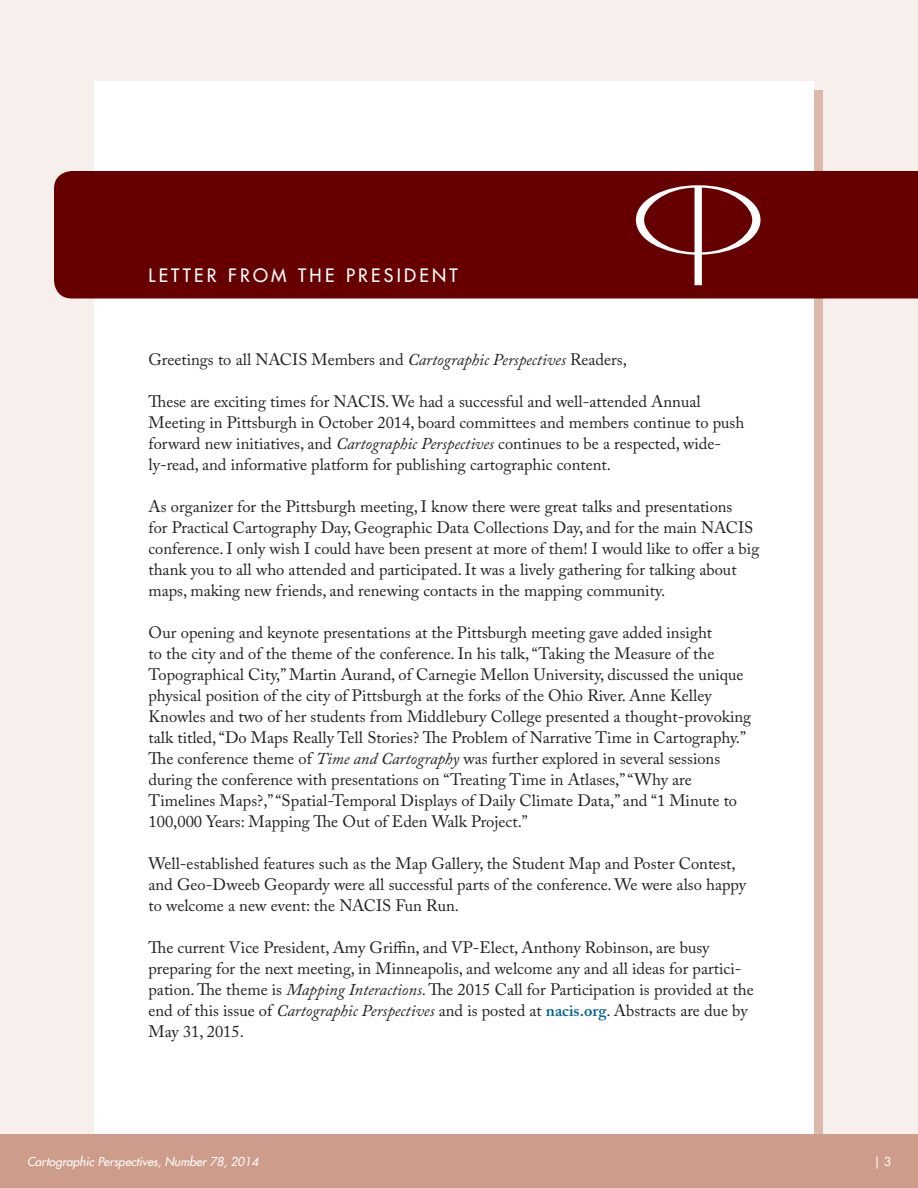
<style>
.page{position:relative;width:918px;height:1188px;background:#fff}
.page>*{position:absolute;margin:0;border:0;box-sizing:border-box;transform-origin:0 0}
.t1{font:500 18px "Futura Std";letter-spacing:.18em;color:#fff}
.t2{font:16.5px/21px "Adobe Caslon Pro";color:#231f20}
.t3{font:italic 500 12px "Futura Std";color:#fff}
.t4{font:500 12px "Futura Std";color:#fff}
.s1{font-style:italic}
.s2{font-weight:600;color:#006295}
</style>
<div class="page">
<div style="left:0;top:1134px;width:918px;height:54px;background:#cd9c8b"></div>
<div style="left:0;top:0;width:918px;height:1134px;background:#f7efeb"></div>
<div style="left:94px;top:81px;width:720px;height:1053px;background:#fff"></div>
<div style="left:54px;top:171px;width:864px;height:127px;background:#600"></div>
<svg style="left:636px;top:185px;width:124px;height:100px;background:#7f2b2b"></svg>
<p class="t1" style="left:148px;top:264px;width:311px">LETTER FROM THE PRESIDENT</p>
<p class="t2" style="left:148px;top:349px;width:480px">Greetings to all NACIS Members and <span class="s1">Cartographic Perspectives</span> Readers,</p>
<p class="t2" style="left:148px;top:391px;width:597px">These are exciting times for NACIS. We had a successful and well-attended Annual Meeting in Pittsburgh in October 2014, board committees and members continue to push forward new initiatives, and <span class="s1">Cartographic Perspectives</span> continues to be a respected, wide&shy;ly-read, and informative platform for publishing cartographic content.</p>
<p class="t2" style="left:148px;top:496px;width:612px">As organizer for the Pittsburgh meeting, I know there were great talks and presentations<br>for Practical Cartography Day, Geographic Data Collections Day, and for the main NACIS conference. I only wish I could have been present at more of them! I would like to offer a big thank you to all who attended and participated. It was a lively gathering for talking about maps, making new friends, and renewing contacts in the mapping community.</p>
<p class="t2" style="left:148px;top:622px;width:604px">Our opening and keynote presentations at the Pittsburgh meeting gave added insight<br>to the city and of the theme of the conference. In his talk, “Taking the Measure of the Topographical City,” Martin Aurand, of Carnegie Mellon University, discussed the unique physical position of the city of Pittsburgh at the forks of the Ohio River. Anne Kelley Knowles and two of her students from Middlebury College presented a thought-provoking talk titled, “Do Maps Really Tell Stories? The Problem of Narrative Time in Cartography.” The conference theme of <span class="s1">Time and Cartography</span> was further explored in several sessions during the conference with presentations on “Treating Time in Atlases,” “Why are Timelines Maps?,” “Spatial-Temporal Displays of Daily Climate Data,” and “1 Minute to 100,000 Years: Mapping The Out of Eden Walk Project.”</p>
<p class="t2" style="left:148px;top:853px;width:600px">Well-established features such as the Map Gallery, the Student Map and Poster Contest, and Geo-Dweeb Geopardy were all successful parts of the conference. We were also happy to welcome a new event: the NACIS Fun Run.</p>
<p class="t2" style="left:148px;top:937px;width:607px">The current Vice President, Amy Griffin, and VP-Elect, Anthony Robinson, are busy preparing for the next meeting, in Minneapolis, and welcome any and all ideas for partici&shy;pation. The theme is <span class="s1">Mapping Interactions</span>. The 2015 Call for Participation is provided at the end of this issue of <span class="s1">Cartographic Perspectives</span> and is posted at <span class="s2">nacis.org</span>. Abstracts are due by May 31, 2015.</p>
<p class="t3" style="left:27px;top:1154px;width:233px">Cartographic Perspectives, Number 78, 2014</p>
<p class="t4" style="left:874px;top:1154px;width:19px">| 3</p>
</div>
